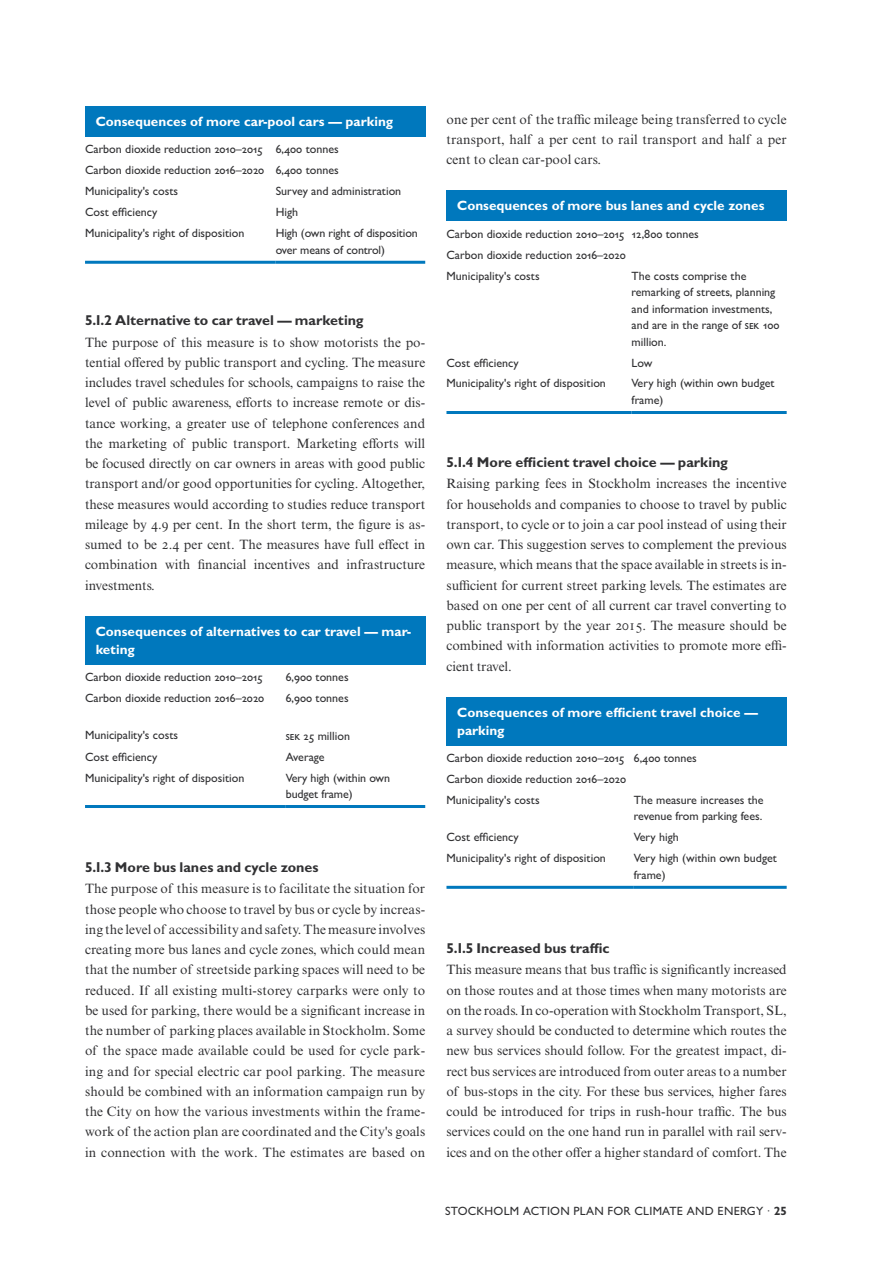
<style>
.page{position:relative;width:893px;height:1263px;background:#fff}
.page>*{position:absolute;margin:0;border:0;box-sizing:border-box;transform-origin:0 0}
.Mellis__nivå_3__räkn{font:700 14.25px "Gill Sans MT Pro";color:#313133}
.Bröd_ut{font:13.5px/20.2px "Times NRMT Pro";color:#313133;text-align:justify}
.Tabellhuvud{font:700 13.5px/18px "Gill Sans MT Pro";color:#fff}
.Tabellkropp{font:500 12px/16.5px "Gill Sans MT Pro";color:#313133}
.Tabellkropp-2{font:500 12px "Gill Sans MT Pro";letter-spacing:.02em;color:#313133}
.s1{font-size:12.3px}
.s2{font-weight:700}
</style>
<div class="page">
<div style="left:85px;top:106px;width:340px;height:31px;background:#0078bd"></div>
<hr style="left:85px;top:261px;width:191px;height:3px;background:#0078bd">
<hr style="left:276px;top:261px;width:149px;height:3px;background:#0078bd">
<div style="left:85px;top:616px;width:340px;height:48px;background:#0078bd"></div>
<hr style="left:85px;top:805px;width:201px;height:3px;background:#0078bd">
<hr style="left:286px;top:805px;width:139px;height:3px;background:#0078bd">
<div style="left:446px;top:191px;width:341px;height:30px;background:#0078bd"></div>
<hr style="left:446px;top:411px;width:185px;height:3px;background:#0078bd">
<hr style="left:631px;top:411px;width:156px;height:3px;background:#0078bd">
<div style="left:446px;top:697px;width:341px;height:48px;background:#0078bd"></div>
<hr style="left:446px;top:886px;width:188px;height:3px;background:#0078bd">
<hr style="left:634px;top:886px;width:153px;height:3px;background:#0078bd">
<p class="Tabellhuvud" style="left:96px;top:112px;width:299px">Consequences of more car-pool cars — parking</p>
<p class="Tabellkropp" style="left:85px;top:141px;width:179px">Carbon dioxide reduction 2010–2015</p>
<p class="Tabellkropp" style="left:276px;top:141px;width:65px">6,400 tonnes</p>
<p class="Tabellkropp" style="left:85px;top:162px;width:181px">Carbon dioxide reduction 2016–2020</p>
<p class="Tabellkropp" style="left:276px;top:162px;width:65px">6,400 tonnes</p>
<p class="Tabellkropp" style="left:85px;top:183px;width:95px">Municipality's costs</p>
<p class="Tabellkropp" style="left:276px;top:183px;width:127px">Survey and administration</p>
<p class="Tabellkropp" style="left:85px;top:204px;width:74px">Cost efficiency</p>
<p class="Tabellkropp" style="left:276px;top:204px;width:24px">H igh</p>
<p class="Tabellkropp" style="left:85px;top:225px;width:161px">Municipality's right of disposition</p>
<p class="Tabellkropp" style="left:276px;top:225px;width:144px">H igh (own right of disposition over means of control)</p>
<p class="Mellis__nivå_3__räkn" style="left:85px;top:311px;width:280px">5.1.2 Alternative to car travel — marketing</p>
<p class="Bröd_ut" style="left:85px;top:333px;width:342px">The purpose of this measure is to show motorists the po&shy;tential offered by public transport and cycling. The measure includes travel schedules for schools, campaigns to raise the level of public awareness, efforts to increase remote or dis&shy;tance working, a greater use of telephone conferences and the marketing of public transport. Marketing efforts will be focused directly on car owners in areas with good public transport and/or good opportunities for cycling. Altogether, these measures would according to studies reduce transport mileage by 4.9 per cent. In the short term, the figure is as&shy;sumed to be 2.4 per cent. The measures have full effect in combination with financial incentives and infrastructure investments.</p>
<p class="Tabellhuvud" style="left:96px;top:622px;width:317px">Consequences of alternatives to car travel — mar&shy;keting</p>
<p class="Tabellkropp" style="left:85px;top:669px;width:179px">Carbon dioxide reduction 2010–2015</p>
<p class="Tabellkropp" style="left:286px;top:669px;width:64px">6,900 tonnes</p>
<p class="Tabellkropp" style="left:85px;top:689px;width:181px">Carbon dioxide reduction 2016–2020</p>
<p class="Tabellkropp" style="left:286px;top:689px;width:64px">6,900 tonnes</p>
<p class="Tabellkropp" style="left:85px;top:727px;width:95px">Municipality's costs</p>
<p class="Tabellkropp" style="left:286px;top:727px;width:66px"><span class="s1">SEK</span> 25 million</p>
<p class="Tabellkropp" style="left:85px;top:748px;width:74px">Cost efficiency</p>
<p class="Tabellkropp" style="left:286px;top:748px;width:40px">Average</p>
<p class="Tabellkropp" style="left:85px;top:769px;width:161px">Municipality's right of disposition</p>
<p class="Tabellkropp" style="left:286px;top:769px;width:106px">Very high (within own budget frame)</p>
<p class="Mellis__nivå_3__räkn" style="left:85px;top:858px;width:235px">5.1.3 More bus lanes and cycle zones</p>
<p class="Bröd_ut" style="left:85px;top:879px;width:342px">The purpose of this measure is to facilitate the situation for those people who choose to travel by bus or cycle by increas&shy;ing the level of accessibility and safety. The measure involves creating more bus lanes and cycle zones, which could mean that the number of streetside parking spaces will need to be reduced. If all existing multi-storey carparks were only to be used for parking, there would be a significant increase in the number of parking places available in Stockholm. Some of the space made available could be used for cycle park&shy;ing and for special electric car pool parking. The measure should be combined with an information campaign run by the City on how the various investments within the frame&shy;work of the action plan are coordinated and the City's goals in connection with the work. The estimates are based on</p>
<p class="Bröd_ut" style="left:446px;top:110px;width:342px">one per cent of the traffic mileage being transferred to cycle transport, half a per cent to rail transport and half a per cent to clean car-pool cars.</p>
<p class="Tabellhuvud" style="left:457px;top:197px;width:309px">Consequences of more bus lanes and cycle zones</p>
<p class="Tabellkropp" style="left:446px;top:225px;width:179px">Carbon dioxide reduction 2010–2015</p>
<p class="Tabellkropp" style="left:631px;top:225px;width:69px">12,800 tonnes</p>
<p class="Tabellkropp" style="left:446px;top:246px;width:181px">Carbon dioxide reduction 2016–2020</p>
<p class="Tabellkropp" style="left:446px;top:267px;width:95px">Municipality's costs</p>
<p class="Tabellkropp" style="left:631px;top:267px;width:149px">The costs comprise the remarking of streets, planning and information investments, and are in the range of <span class="s1">SEK</span> 100 million.</p>
<p class="Tabellkropp" style="left:446px;top:354px;width:74px">Cost efficiency</p>
<p class="Tabellkropp" style="left:631px;top:354px;width:22px">Low</p>
<p class="Tabellkropp" style="left:446px;top:375px;width:161px">Municipality's right of disposition</p>
<p class="Tabellkropp" style="left:631px;top:375px;width:145px">Very high (within own budget frame)</p>
<p class="Mellis__nivå_3__räkn" style="left:446px;top:453px;width:283px">5.1.4 More efficient travel choice — parking</p>
<p class="Bröd_ut" style="left:446px;top:474px;width:342px">Raising parking fees in Stockholm increases the incentive for households and companies to choose to travel by public transport, to cycle or to join a car pool instead of using their own car. This suggestion serves to complement the previous measure, which means that the space available in streets is in&shy;sufficient for current street parking levels. The estimates are based on one per cent of all current car travel converting to public transport by the year 2015. The measure should be combined with information activities to promote more effi&shy;cient travel.</p>
<p class="Tabellhuvud" style="left:457px;top:703px;width:302px">Consequences of more efficient travel choice — parking</p>
<p class="Tabellkropp" style="left:446px;top:750px;width:180px">Carbon dioxide reduction 2010–2015</p>
<p class="Tabellkropp" style="left:634px;top:750px;width:65px">6,400 tonnes</p>
<p class="Tabellkropp" style="left:446px;top:770px;width:181px">Carbon dioxide reduction 2016–2020</p>
<p class="Tabellkropp" style="left:446px;top:791px;width:95px">Municipality's costs</p>
<p class="Tabellkropp" style="left:634px;top:791px;width:131px">The measure increases the revenue from parking fees.</p>
<p class="Tabellkropp" style="left:446px;top:829px;width:74px">Cost efficiency</p>
<p class="Tabellkropp" style="left:634px;top:829px;width:47px">Very high</p>
<p class="Tabellkropp" style="left:446px;top:850px;width:161px">Municipality's right of disposition</p>
<p class="Tabellkropp" style="left:634px;top:850px;width:145px">Very high (within own budget frame)</p>
<p class="Mellis__nivå_3__räkn" style="left:446px;top:939px;width:165px">5.1.5 Increased bus traffic</p>
<p class="Bröd_ut" style="left:446px;top:960px;width:342px">This measure means that bus traffic is significantly increased on those routes and at those times when many motorists are on the roads. In co-operation with Stockholm Transport, SL, a survey should be conducted to determine which routes the new bus services should follow. For the greatest impact, di&shy;rect bus services are introduced from outer areas to a number of bus-stops in the city. For these bus services, higher fares could be introduced for trips in rush-hour traffic. The bus services could on the one hand run in parallel with rail serv&shy;ices and on the other offer a higher standard of comfort. The</p>
<p class="Tabellkropp-2" style="left:445px;top:1203px;width:343px">Stockholm action plan for climate and energy · <span class="s2">25</span></p>
</div>
